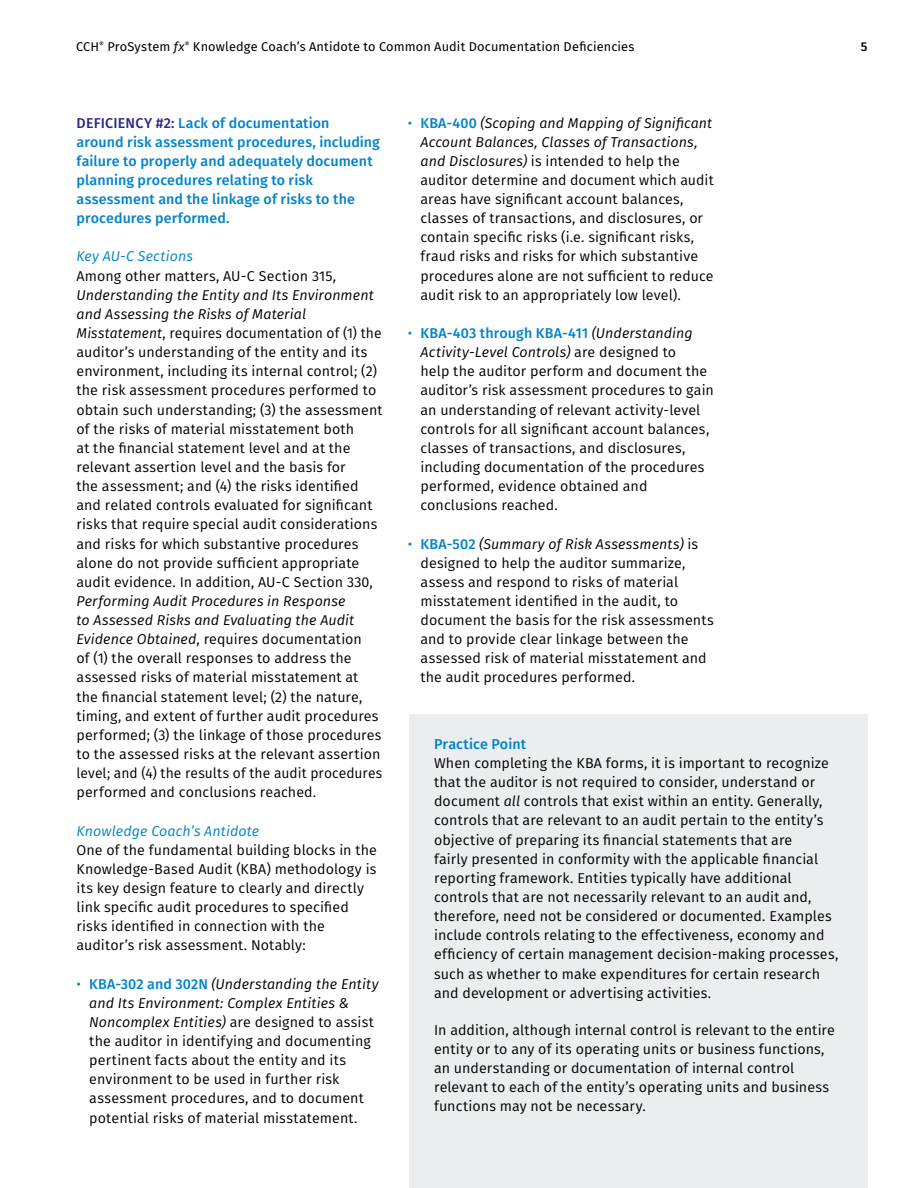
<style>
.page{position:relative;width:918px;height:1188px;background:#fff}
.page>*{position:absolute;margin:0;border:0;box-sizing:border-box;transform-origin:0 0}
.Body_text{font:14.25px/19.2px "Fira Sans";letter-spacing:.005em;color:#000}
.Practice_Point_Body{font:14.25px/19.2px "Fira Sans";letter-spacing:.005em;color:#000}
.Heading{font:500 14.25px/19.2px "Fira Sans";letter-spacing:.01em;color:#0083ca}
.Subheading{font:italic 14.25px "Fira Sans";letter-spacing:.005em;color:#0083ca}
.Practice_Point_Headi{font:500 14.25px "Fira Sans";letter-spacing:.005em;color:#0083ca}
.t1{font:12.75px "Fira Sans";letter-spacing:.01em;color:#000}
.t2{font:500 12.75px "Fira Sans";color:#000}
.s1{font-style:italic}
.s2{color:#2a2a86}
.s3{color:#0083ca}
.s4{font-weight:500;color:#0083ca}
</style>
<div class="page">
<div style="left:409px;top:714px;width:458px;height:474px;background:#ecedee"></div>
<p class="t1" style="left:76px;top:37px;width:560px">CCH<sup>®</sup> ProSystem <span class="s1">fx</span><sup>®</sup> Knowledge Coach’s Antidote to Common Audit Documentation Deficiencies</p>
<p class="t2" style="left:861px;top:36px;width:8px">5</p>
<p class="Heading" style="left:77px;top:112px;width:305px"><span class="s2">DEFICIENCY #2:</span> Lack of documentation around risk assessment procedures, including failure to properly and adequately document planning procedures relating to risk assessment and the linkage of risks to the procedures performed.</p>
<p class="Subheading" style="left:77px;top:246px;width:118px">Key AU‑C Sections</p>
<p class="Body_text" style="left:77px;top:266px;width:308px">Among other matters, AU‑C Section 315, <span class="s1">Understanding the Entity and Its Environment and Assessing the Risks of Material Misstatement</span>, requires documentation of (1) the auditor’s understanding of the entity and its environment, including its internal control; (2) the risk assessment procedures performed to obtain such understanding; (3) the assessment of the risks of material misstatement both<br>at the financial statement level and at the relevant assertion level and the basis for<br>the assessment; and (4) the risks identified and related controls evaluated for significant risks that require special audit considerations and risks for which substantive procedures alone do not provide sufficient appropriate audit evidence. In addition, AU‑C Section 330, <span class="s1">Performing Audit Procedures in Response<br>to Assessed Risks and Evaluating the Audit Evidence Obtained</span>, requires documentation<br>of (1) the overall responses to address the assessed risks of material misstatement at the financial statement level; (2) the nature, timing, and extent of further audit procedures performed; (3) the linkage of those procedures to the assessed risks at the relevant assertion level; and (4) the results of the audit procedures performed and conclusions reached.</p>
<p class="Subheading" style="left:77px;top:820px;width:184px">Knowledge Coach’s Antidote</p>
<p class="Body_text" style="left:77px;top:840px;width:302px">One of the fundamental building blocks in the Knowledge‑Based Audit (KBA) methodology is its key design feature to clearly and directly link specific audit procedures to specified risks identified in connection with the auditor’s risk assessment. Notably:</p>
<p class="Body_text" style="left:89px;top:974px;width:291px;text-indent:-13px"><span class="s3">•</span> <span class="s4">KBA‑302 and 302N</span> <span class="s1">(Understanding the Entity and Its Environment: Complex Entities &amp; Noncomplex Entities)</span> are designed to assist the auditor in identifying and documenting pertinent facts about the entity and its environment to be used in further risk assessment procedures, and to document potential risks of material misstatement.</p>
<p class="Body_text" style="left:421px;top:113px;width:295px;text-indent:-13px"><span class="s3">•</span> <span class="s4">KBA‑400</span> <span class="s1">(Scoping and Mapping of Significant Account Balances, Classes of Transactions, and Disclosures)</span> is intended to help the auditor determine and document which audit areas have significant account balances, classes of transactions, and disclosures, or contain specific risks (i.e. significant risks, fraud risks and risks for which substantive procedures alone are not sufficient to reduce audit risk to an appropriately low level).</p>
<p class="Body_text" style="left:421px;top:323px;width:295px;text-indent:-13px"><span class="s3">•</span> <span class="s4">KBA‑403 through KBA‑411</span> <span class="s1">(Understanding Activity‑Level Controls)</span> are designed to<br>help the auditor perform and document the auditor’s risk assessment procedures to gain an understanding of relevant activity‑level controls for all significant account balances, classes of transactions, and disclosures, including documentation of the procedures performed, evidence obtained and conclusions reached.</p>
<p class="Body_text" style="left:421px;top:534px;width:295px;text-indent:-13px"><span class="s3">•</span> <span class="s4">KBA‑502</span> <span class="s1">(Summary of Risk Assessments)</span> is designed to help the auditor summarize, assess and respond to risks of material misstatement identified in the audit, to document the basis for the risk assessments and to provide clear linkage between the assessed risk of material misstatement and the audit procedures performed.</p>
<p class="Practice_Point_Headi" style="left:434px;top:732px;width:94px">Practice Point</p>
<p class="Practice_Point_Body" style="left:434px;top:753px;width:406px">When completing the KBA forms, it is important to recognize that the auditor is not required to consider, understand or document <span class="s1">all</span> controls that exist within an entity. Generally, controls that are relevant to an audit pertain to the entity’s objective of preparing its financial statements that are<br>fairly presented in conformity with the applicable financial reporting framework. Entities typically have additional controls that are not necessarily relevant to an audit and, therefore, need not be considered or documented. Examples include controls relating to the effectiveness, economy and efficiency of certain management decision‑making processes, such as whether to make expenditures for certain research and development or advertising activities.</p>
<p class="Practice_Point_Body" style="left:434px;top:1020px;width:402px">In addition, although internal control is relevant to the entire entity or to any of its operating units or business functions, an understanding or documentation of internal control relevant to each of the entity’s operating units and business functions may not be necessary.</p>
</div>
